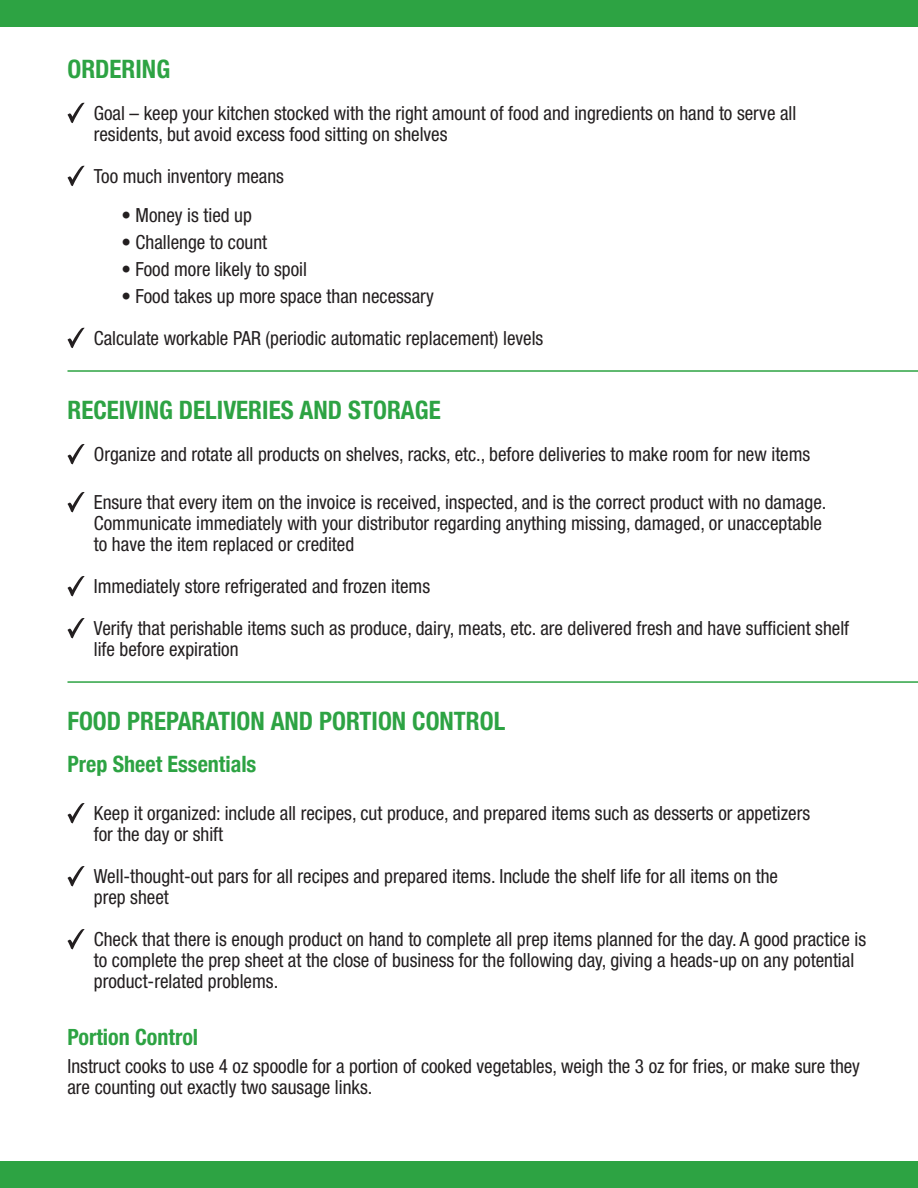
<style>
.page{position:relative;width:918px;height:1188px;background:#fff}
.page>*{position:absolute;margin:0;border:0;box-sizing:border-box;transform-origin:0 0}
.t1{font:700 condensed 25.5px "Helvetica Neue";color:#2da343}
.t2{font:700 condensed 22.5px "Helvetica Neue";color:#2da343}
.t3{font:700 condensed 22.5px "Helvetica Neue";color:#2da343}
.t4{font:condensed 19.5px/21px "Helvetica Neue";color:#231f20}
</style>
<div class="page">
<svg style="left:67px;top:444px;width:18px;height:21px"></svg>
<svg style="left:67px;top:492px;width:18px;height:21px"></svg>
<svg style="left:67px;top:576px;width:18px;height:21px"></svg>
<svg style="left:67px;top:618px;width:18px;height:21px"></svg>
<svg style="left:67px;top:803px;width:18px;height:21px"></svg>
<svg style="left:67px;top:866px;width:18px;height:21px"></svg>
<svg style="left:67px;top:929px;width:18px;height:21px"></svg>
<hr style="left:68px;top:681px;width:850px;height:2px;background:#2da343">
<hr style="left:68px;top:370px;width:850px;height:2px;background:#2da343">
<svg style="left:67px;top:103px;width:18px;height:20px"></svg>
<svg style="left:67px;top:166px;width:18px;height:20px"></svg>
<svg style="left:67px;top:328px;width:18px;height:20px"></svg>
<div style="left:0;top:0;width:918px;height:27px;background:#2da343"></div>
<div style="left:0;top:1161px;width:918px;height:27px;background:#2da343"></div>
<h1 class="t1" style="left:68px;top:54px;width:104px">ORDERING</h1>
<p class="t4" style="left:94px;top:103px;width:704px">Goal – keep your kitchen stocked with the right amount of food and ingredients on hand to serve all residents, but avoid excess food sitting on shelves</p>
<p class="t4" style="left:94px;top:166px;width:192px">Too much inventory means</p>
<p class="t4" style="left:122px;top:205px;width:132px">• Money is tied up</p>
<p class="t4" style="left:122px;top:232px;width:147px">• Challenge to count</p>
<p class="t4" style="left:122px;top:259px;width:187px">• Food more likely to spoil</p>
<p class="t4" style="left:94px;top:275px;width:451px;line-height:42px;text-indent:28px">• Food takes up more space than necessary<br>Calculate workable PAR (periodic automatic replacement) levels</p>
<h1 class="t1" style="left:68px;top:395px;width:375px">RECEIVING DELIVERIES AND STORAGE</h1>
<p class="t4" style="left:94px;top:444px;width:718px">Organize and rotate all products on shelves, racks, etc., before deliveries to make room for new items</p>
<p class="t4" style="left:94px;top:492px;width:734px">Ensure that every item on the invoice is received, inspected, and is the correct product with no damage.<br>Communicate immediately with your distributor regarding anything missing, damaged, or unacceptable to have the item replaced or credited</p>
<p class="t4" style="left:94px;top:565px;width:757px;line-height:42px">Immediately store refrigerated and frozen items<br>Verify that perishable items such as produce, dairy, meats, etc. are delivered fresh and have sufficient shelf</p>
<p class="t4" style="left:94px;top:639px;width:146px">life before expiration</p>
<h1 class="t1" style="left:68px;top:706px;width:439px">FOOD PREPARATION AND PORTION CONTROL</h1>
<p class="t2" style="left:68px;top:746px;width:190px">Prep Sheet Essentials</p>
<p class="t4" style="left:94px;top:803px;width:718px">Keep it organized: include all recipes, cut produce, and prepared items such as desserts or appetizers for the day or shift</p>
<p class="t4" style="left:94px;top:866px;width:686px">Well-thought-out pars for all recipes and prepared items. Include the shelf life for all items on the prep sheet</p>
<p class="t4" style="left:94px;top:929px;width:774px">Check that there is enough product on hand to complete all prep items planned for the day. A good practice is to complete the prep sheet at the close of business for the following day, giving a heads-up on any potential product-related problems.</p>
<p class="t3" style="left:68px;top:1024px;width:132px">Portion Control</p>
<p class="t4" style="left:68px;top:1056px;width:794px">Instruct cooks to use 4 oz spoodle for a portion of cooked vegetables, weigh the 3 oz for fries, or make sure they are counting out exactly two sausage links.</p>
</div>
